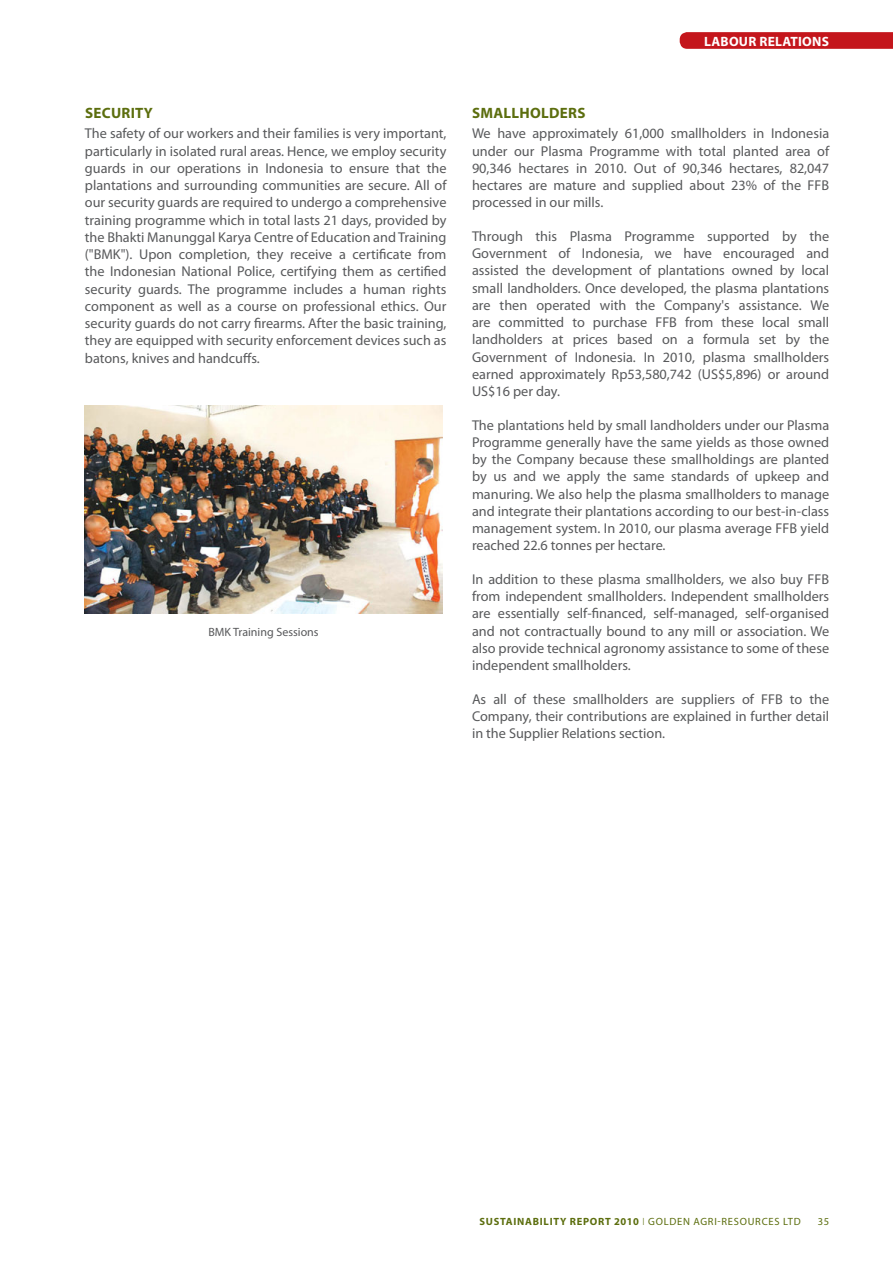
<style>
.page{position:relative;width:893px;height:1263px;background:#fff}
.page>*{position:absolute;margin:0;border:0;box-sizing:border-box;transform-origin:0 0}
.Sub_Header{font:700 15px "Myriad Pro";letter-spacing:.02em;color:#5c6e0e}
.Body_Text{font:14.25px/17.2px "Myriad Pro";color:#58595b;text-align:justify}
.Tab_Title_R{font:700 13.5px "Myriad Pro";letter-spacing:.02em;color:#fff}
.t1{font:12px "Myriad Pro";color:#58595b}
.t2{font:700 10.5px "Myriad Pro";letter-spacing:.07em;color:#5c6e0e}
.t3{font:10.5px "Myriad Pro";color:#5c6e0e}
.s1{font-weight:300}
.s2{font-weight:400}
</style>
<div class="page">
<svg style="left:680px;top:32px;width:213px;height:17px;background:#c51b21"></svg>
<img style="left:85px;top:405px;width:357px;height:208px">
<p class="Sub_Header" style="left:85px;top:103px;width:69px">SECURITY</p>
<p class="Body_Text" style="left:85px;top:125px;width:363px">The safety of our workers and their families is very important, particularly in isolated rural areas. Hence, we employ security guards in our operations in Indonesia to ensure that the plantations and surrounding communities are secure. All of our security guards are required to undergo a comprehensive training programme which in total lasts 21 days, provided by the Bhakti Manunggal Karya Centre of Education and Training ("BMK"). Upon completion, they receive a certificate from the Indonesian National Police, certifying them as certified security guards. The programme includes a human rights component as well as a course on professional ethics. Our security guards do not carry firearms. After the basic training, they are equipped with security enforcement devices such as batons, knives and handcuffs.</p>
<p class="t1" style="left:208px;top:624px;width:112px">BMK Training Sessions</p>
<p class="Tab_Title_R" style="left:704px;top:33px;width:126px">LABOUR RELATIONS</p>
<p class="Sub_Header" style="left:472px;top:103px;width:115px">SMALLHOLDERS</p>
<p class="Body_Text" style="left:472px;top:125px;width:359px">We have approximately 61,000 smallholders in Indonesia under our Plasma Programme with total planted area of 90,346 hectares in 2010. Out of 90,346 hectares, 82,047 hectares are mature and supplied about 23% of the FFB processed in our mills.</p>
<p class="Body_Text" style="left:472px;top:227px;width:359px">Through this Plasma Programme supported by the Government of Indonesia, we have encouraged and assisted the development of plantations owned by local small landholders. Once developed, the plasma plantations are then operated with the Company's assistance. We are committed to purchase FFB from these local small landholders at prices based on a formula set by the Government of Indonesia. In 2010, plasma smallholders earned approximately Rp53,580,742 (US$5,896) or around US$16 per day.</p>
<p class="Body_Text" style="left:472px;top:416px;width:359px">The plantations held by small landholders under our Plasma Programme generally have the same yields as those owned by the Company because these smallholdings are planted by us and we apply the same standards of upkeep and manuring. We also help the plasma smallholders to manage and integrate their plantations according to our best-in-class management system. In 2010, our plasma average FFB yield reached 22.6 tonnes per hectare.</p>
<p class="Body_Text" style="left:472px;top:570px;width:359px">In addition to these plasma smallholders, we also buy FFB from independent smallholders. Independent smallholders are essentially self-financed, self-managed, self-organised and not contractually bound to any mill or association. We also provide technical agronomy assistance to some of these independent smallholders.</p>
<p class="Body_Text" style="left:472px;top:690px;width:359px">As all of these smallholders are suppliers of FFB to the Company, their contributions are explained in further detail in the Supplier Relations section.</p>
<p class="t2" style="left:479px;top:1215px;width:323px">SUSTAINABILITY REPORT 2010 <span class="s1">I</span> <span class="s2">GOLDEN AGRI-RESOURCES LTD</span></p>
<p class="t3" style="left:818px;top:1215px;width:13px">35</p>
</div>
